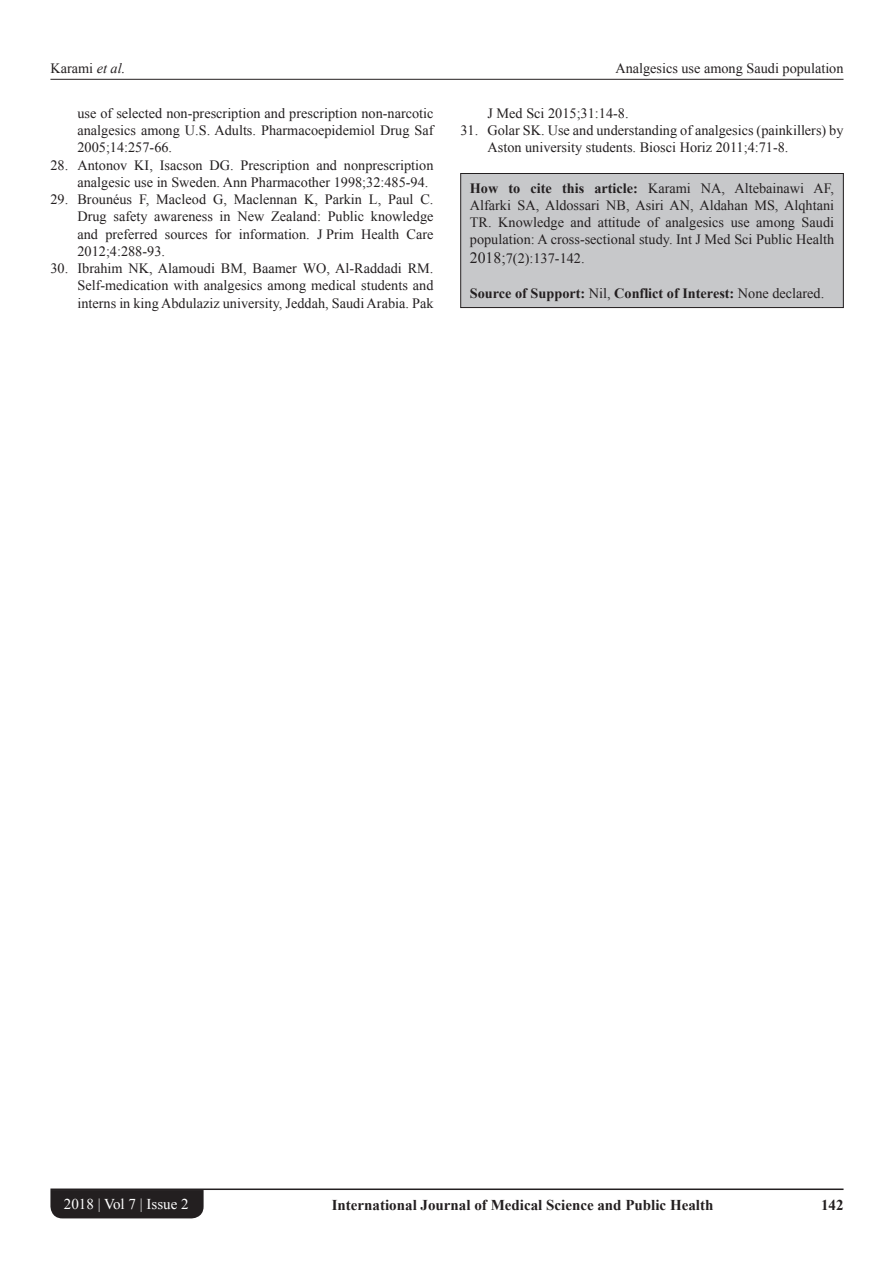
<style>
.page{position:relative;width:894px;height:1263px;background:#fff}
.page>*{position:absolute;margin:0;border:0;box-sizing:border-box;transform-origin:0 0}
.t1{font:700 15px "Times New Roman";color:#231f20}
.t2{font:15px "Times New Roman";color:#fff}
.REF{font:14.25px/17.2px "Times New Roman";color:#231f20;text-align:justify}
.HTC{font:14.25px/17.2px "Times New Roman";color:#231f20;text-align:justify}
.HTC-2{font:700 14.25px "Times New Roman";color:#231f20}
.s1{font-style:italic}
.s2{font-weight:700}
.s3{font-size:15.75px}
.s4{font-weight:400}
</style>
<div class="page">
<hr style="left:50px;top:79px;width:793px;height:1px;background:#231f20">
<hr style="left:50px;top:1188px;width:793px;height:2px;background:#231f20">
<div style="left:50px;top:1190px;width:153px;height:28px;background:#231f20"></div>
<div style="left:460px;top:173px;width:383px;height:134px;background:#c7c8ca"></div>
<div style="left:460px;top:173px;width:383px;height:135px;border:1px solid #231f20"></div>
<p class="HTC" style="left:50px;top:59px;width:76px">Karami <span class="s1">et al.</span></p>
<p class="HTC" style="left:615px;top:59px;width:229px">Analgesics use among Saudi population</p>
<p class="REF" style="left:77px;top:104px;width:357px">use of selected non-prescription and prescription non-narcotic analgesics among U.S. Adults. Pharmacoepidemiol Drug Saf 2005;14:257-66.</p>
<p class="REF" style="left:77px;top:156px;width:357px;text-indent:-27px">28. Antonov KI, Isacson DG. Prescription and nonprescription analgesic use in Sweden. Ann Pharmacother 1998;32:485-94.</p>
<p class="REF" style="left:77px;top:190px;width:357px;text-indent:-27px">29. Brounéus F, Macleod G, Maclennan K, Parkin L, Paul C.<br>Drug safety awareness in New Zealand: Public knowledge and preferred sources for information. J Prim Health Care 2012;4:288-93.</p>
<p class="REF" style="left:77px;top:259px;width:357px;text-indent:-27px">30. Ibrahim NK, Alamoudi BM, Baamer WO, Al-Raddadi RM.<br>Self-medication with analgesics among medical students and interns in king Abdulaziz university, Jeddah, Saudi Arabia. Pak</p>
<p class="REF" style="left:487px;top:104px;width:142px">J Med Sci 2015;31:14-8.</p>
<p class="REF" style="left:487px;top:121px;width:357px;text-indent:-27px">31. Golar SK. Use and understanding of analgesics (painkillers) by<br>Aston university students. Biosci Horiz 2011;4:71-8.</p>
<p class="HTC" style="left:469px;top:179px;width:365px"><span class="s2">How to cite this article:</span> Karami NA, Altebainawi AF, Alfarki SA, Aldossari NB, Asiri AN, Aldahan MS, Alqhtani TR. Knowledge and attitude of analgesics use among Saudi population: A cross-sectional study. Int J Med Sci Public Health</p>
<p class="HTC" style="left:469px;top:249px;width:116px"><span class="s3">2018;</span>7(2):137-142.</p>
<p class="HTC-2" style="left:469px;top:283px;width:356px">Source of Support: <span class="s4">Nil,</span> Conflict of Interest: <span class="s4">None declared.</span></p>
<p class="t2" style="left:64px;top:1193px;width:126px">2018 | Vol 7 | Issue 2</p>
<p class="t1" style="left:331px;top:1194px;width:383px">International Journal of Medical Science and Public Health</p>
<p class="t1" style="left:820px;top:1194px;width:24px">142</p>
</div>
